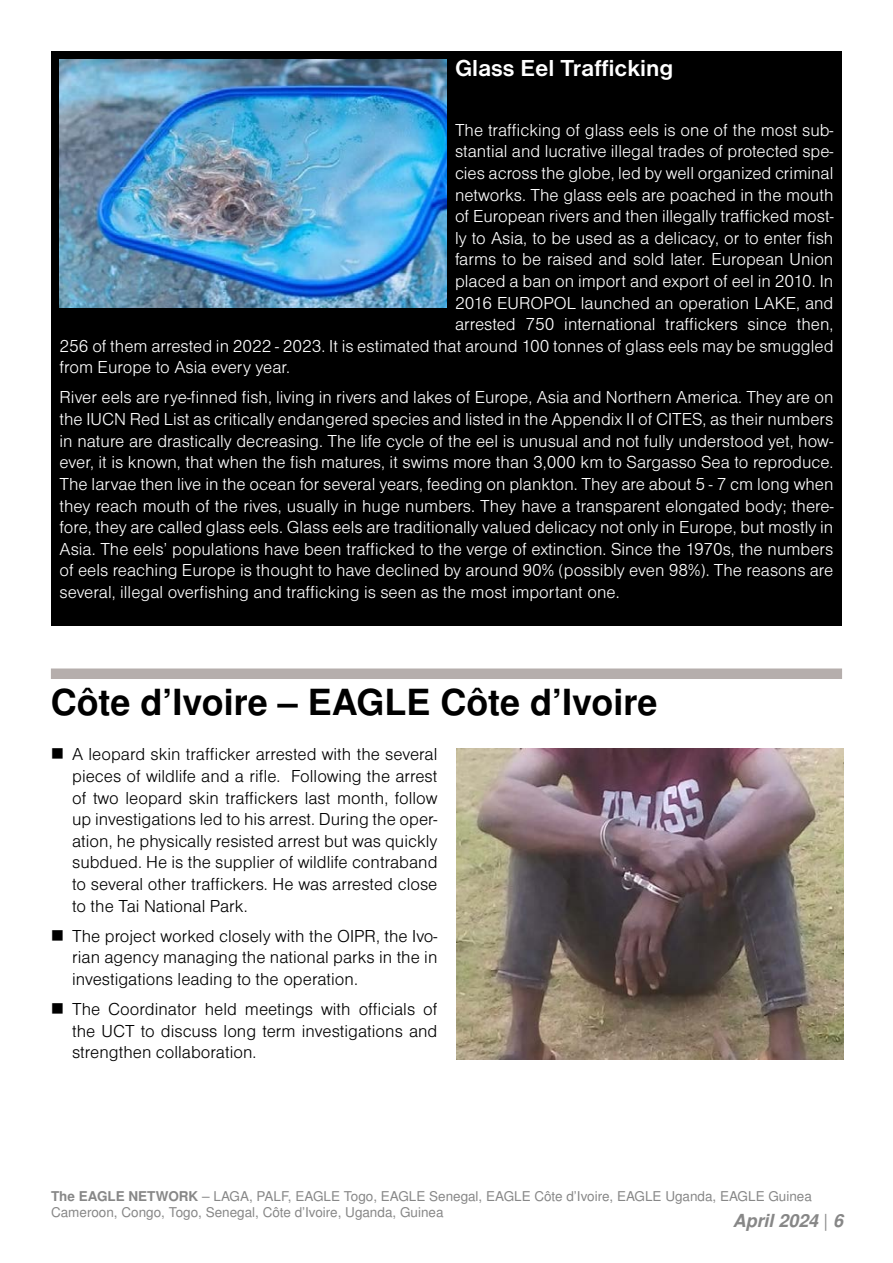
<style>
.page{position:relative;width:893px;height:1263px;background:#fff}
.page>*{position:absolute;margin:0;border:0;box-sizing:border-box;transform-origin:0 0}
.t1{font:700 36px "Nimbus Sans LOT";color:#000}
.t2{font:700 24px "Nimbus Sans DOT";color:#fff}
.t3{font:18px/21.6px "Nimbus Sans DOT Ligh";color:#fff;text-align:justify}
.t4{font:18px/21.6px "Nimbus Sans DOT Ligh";color:#000;text-align:justify}
.t5{font:italic 700 18px "Nimbus Sans LOT";color:#878787}
.t6{font:13.5px/16.2px "Nimbus Sans LOT";color:#878787}
.s1{font-weight:700}
.s2{font-weight:400;font-style:normal}
</style>
<div class="page">
<div style="left:51px;top:51px;width:791px;height:574px;background:#000"></div>
<img style="left:60px;top:60px;width:386px;height:248px">
<div style="left:51px;top:668px;width:791px;height:11px;background:#b5aeac"></div>
<img style="left:457px;top:748px;width:386px;height:312px">
<h2 class="t2" style="left:455px;top:54px;width:220px">Glass Eel Trafficking</h2>
<p class="t3" style="left:455px;top:119px;width:380px">The trafficking of glass eels is one of the most sub-</p>
<p class="t3" style="left:455px;top:141px;width:380px">stantial and lucrative illegal trades of protected spe-</p>
<p class="t3" style="left:455px;top:162px;width:380px">cies across the globe, led by well organized criminal</p>
<p class="t3" style="left:455px;top:184px;width:380px">networks. The glass eels are poached in the mouth</p>
<p class="t3" style="left:455px;top:206px;width:380px">of European rivers and then illegally trafficked most-</p>
<p class="t3" style="left:455px;top:227px;width:380px">ly to Asia, to be used as a delicacy, or to enter fish</p>
<p class="t3" style="left:455px;top:249px;width:380px">farms to be raised and sold later. European Union</p>
<p class="t3" style="left:455px;top:270px;width:380px">placed a ban on import and export of eel in 2010. In</p>
<p class="t3" style="left:455px;top:292px;width:380px">2016 EUROPOL launched an operation LAKE, and</p>
<p class="t3" style="left:455px;top:314px;width:380px">arrested 750 international traffickers since then,</p>
<p class="t3" style="left:60px;top:335px;width:775px">256 of them arrested in 2022 - 2023. It is estimated that around 100 tonnes of glass eels may be smuggled</p>
<p class="t3" style="left:60px;top:357px;width:232px">from Europe to Asia every year.</p>
<p class="t3" style="left:60px;top:387px;width:775px">River eels are rye-finned fish, living in rivers and lakes of Europe, Asia and Northern America. They are on the IUCN Red List as critically endangered species and listed in the Appendix II of CITES, as their numbers in nature are drastically decreasing. The life cycle of the eel is unusual and not fully understood yet, how&shy;ever, it is known, that when the fish matures, it swims more than 3,000 km to Sargasso Sea to reproduce.<br>The larvae then live in the ocean for several years, feeding on plankton. They are about 5 - 7 cm long when they reach mouth of the rives, usually in huge numbers. They have a transparent elongated body; there&shy;fore, they are called glass eels. Glass eels are traditionally valued delicacy not only in Europe, but mostly in Asia. The eels’ populations have been trafficked to the verge of extinction. Since the 1970s, the numbers of eels reaching Europe is thought to have declined by around 90% (possibly even 98%). The reasons are several, illegal overfishing and trafficking is seen as the most important one.</p>
<h1 class="t1" style="left:51px;top:681px;width:608px">Côte d’Ivoire – EAGLE Côte d’Ivoire</h1>
<p class="t4" style="left:72px;top:744px;width:367px">A leopard skin trafficker arrested with the several pieces of wildlife and a rifle. Following the arrest of two leopard skin traffickers last month, follow up investigations led to his arrest. During the oper&shy;ation, he physically resisted arrest but was quickly subdued. He is the supplier of wildlife contraband to several other traffickers. He was arrested close to the Tai National Park.</p>
<p class="t4" style="left:72px;top:925px;width:367px">The project worked closely with the OIPR, the Ivo&shy;rian agency managing the national parks in the in investigations leading to the operation.</p>
<p class="t4" style="left:72px;top:998px;width:367px">The Coordinator held meetings with officials of the UCT to discuss long term investigations and strengthen collaboration.</p>
<p class="t6" style="left:51px;top:1189px;width:762px"><span class="s1">The EAGLE NETWORK</span> – LAGA, PALF, EAGLE Togo, EAGLE Senegal, EAGLE Côte d’Ivoire, EAGLE Uganda, EAGLE Guinea<br>Cameroon, Congo, Togo, Senegal, Côte d’Ivoire, Uganda, Guinea</p>
<p class="t5" style="left:733px;top:1210px;width:112px">April 2024 <span class="s2">|</span> 6</p>
</div>
